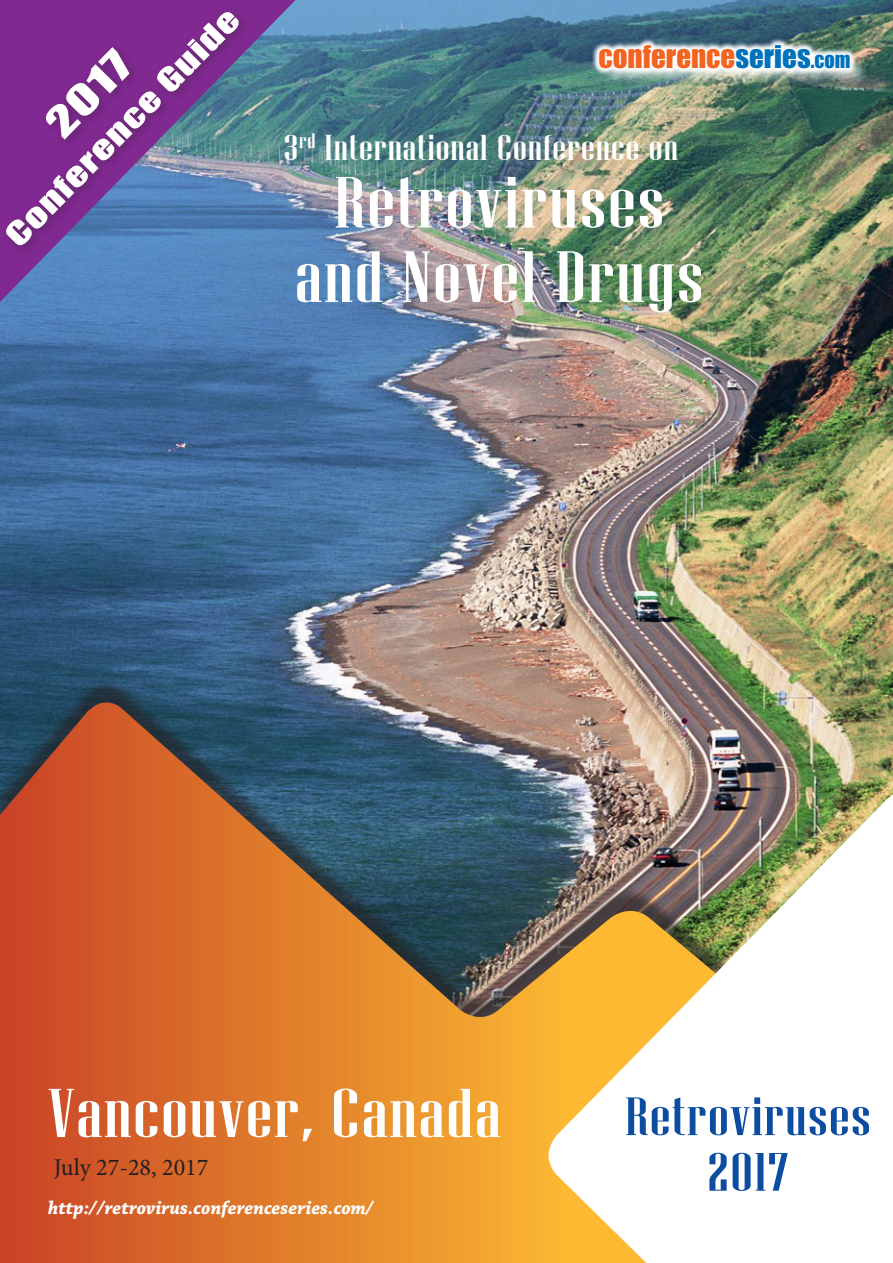
<style>
.page{position:relative;width:893px;height:1263px;background:#fff}
.page>*{position:absolute;margin:0;border:0;box-sizing:border-box;transform-origin:0 0}
.t1{font:72.3px/74.4px "Niagara Solid";letter-spacing:.02em;color:#fff;text-align:center;scale:1.39 1}
.t2{font:68.85px "Niagara Solid";letter-spacing:.02em;color:#fff;scale:1.39 1}
.t3{font:53.85px/55.7px "Niagara Solid";letter-spacing:.02em;color:#0d4da1;text-align:center;scale:1.39 1}
.t4{font:39px "Impact";color:#fff;scale:1.39 1}
.t5{font:35.85px "Niagara Solid";letter-spacing:.02em;color:#fff;scale:1.39 1}
.t6{font:30px "Impact";color:#fff;scale:1.39 1}
.t7{font:28.95px "Impact";color:#f36421}
.t8{font:24.15px "Minion Pro";color:#231f20}
.t9{font:italic 700 19.5px "Chaparral Pro";color:#fff;scale:.95 1}
.s1{color:#0072bc}
.s2{font-size:20.25px;color:#0072bc}
</style>
<div class="page">
<img style="left:0;top:0;width:893px;height:678px">
<svg style="left:0;top:0;width:296px;height:302px;background:#5e7bae"></svg>
<div style="left:0;top:678px;width:893px;height:576px;background:#231f20;opacity:.6"></div>
<img style="left:0;top:702px;width:893px;height:561px">
<img style="left:537px;top:795px;width:356px;height:468px">
<div style="left:1px;top:7px;width:249px;height:249px;background:#231f20;opacity:.3"></div>
<div style="left:602px;top:47px;width:266px;height:39px;background:#fff;opacity:.75"></div>
<svg style="left:591px;top:37px;width:266px;height:39px"></svg>
<p class="t6" style="left:-6px;top:223px;width:230px;rotate:-45deg">CONFERENCE GUIDE</p>
<p class="t4" style="left:31px;top:108px;width:74px;rotate:-45deg">2017</p>
<p class="t7" style="left:598px;top:34px;width:253px">CONFERENCE<span class="s1">SERIES</span><span class="s2">.COM</span></p>
<p class="t5" style="left:284px;top:128px;width:285px">3<sup>rd</sup> International Conference on</p>
<p class="t1" style="left:295px;top:166px;width:295px">Retroviruses and Novel Drugs</p>
<p class="t2" style="left:48px;top:1077px;width:327px">Vancouver, Canada</p>
<p class="t8" style="left:54px;top:1151px;width:156px">July 27-28, 2017</p>
<p class="t9" style="left:48px;top:1196px;width:344px">http://retrovirus.conferenceseries.com/</p>
<p class="t3" style="left:625px;top:1089px;width:178px">Retroviruses<br>2017</p>
</div>
